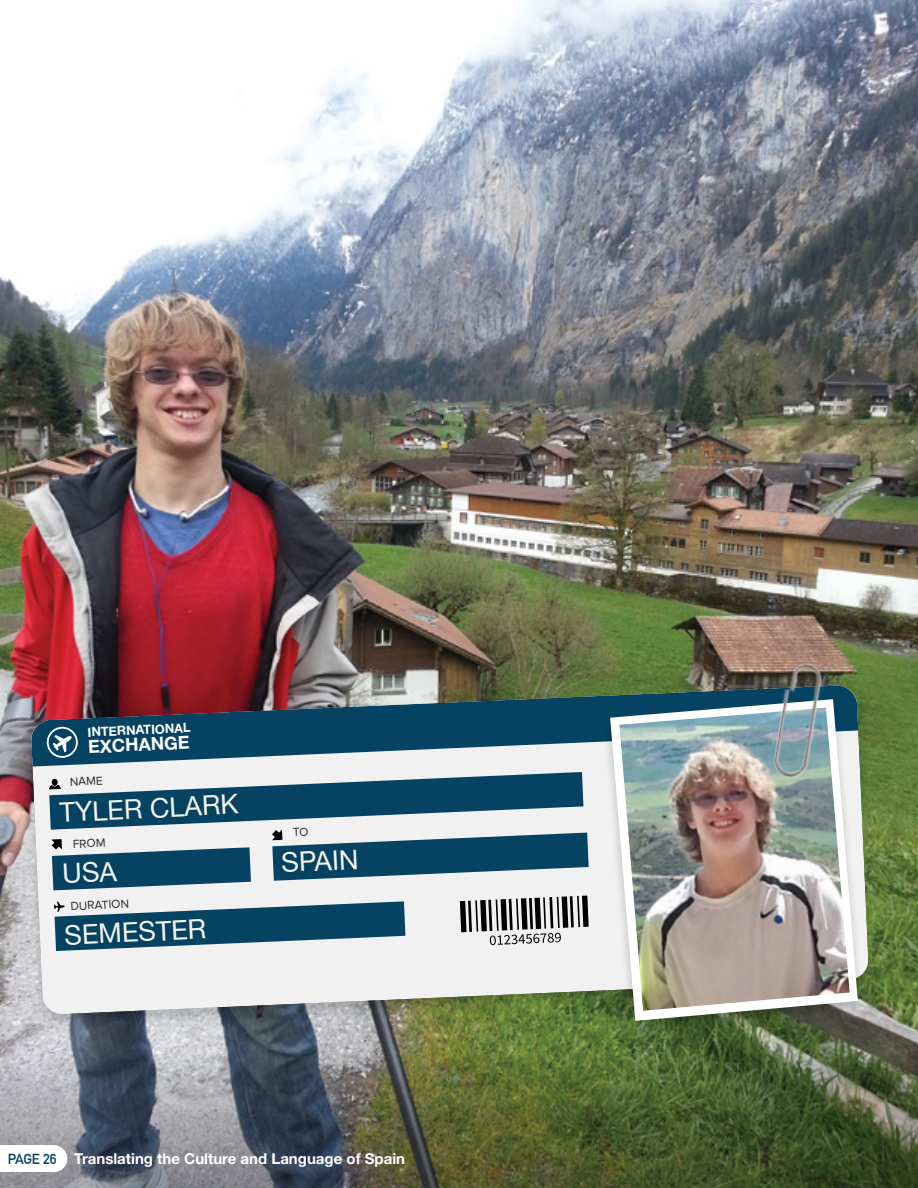
<style>
.page{position:relative;width:918px;height:1188px;background:#fff}
.page>*{position:absolute;margin:0;border:0;box-sizing:border-box;transform-origin:0 0}
.t1{font:27px "Helvetica Neue";color:#f5f4ec}
.t2{font:700 18px "Helvetica Neue";color:#fff}
.t3{font:700 15px "Helvetica Neue";color:#fff}
.t4{font:700 12.75px "Helvetica Neue";color:#fff}
.t5{font:12px "Proxima Nova";color:#2b2d2d}
.s1{font-family:"DIN Alternate";font-size:14.25px;color:#064363}
</style>
<div class="page">
<img style="left:0;top:0;width:918px;height:1052px">
<div style="left:20px;top:682px;width:860px;height:351px;background:#000;opacity:.2"></div>
<svg style="left:31px;top:685px;width:838px;height:330px;fill:#f1f1f2"></svg>
<svg style="left:31px;top:685px;width:827px;height:82px;background:#506271"></svg>
<svg style="left:460px;top:896px;width:129px;height:49px"></svg>
<svg style="left:46px;top:726px;width:32px;height:32px"></svg>
<svg style="left:54px;top:901px;width:351px;height:50px"></svg>
<div style="left:602px;top:697px;width:264px;height:337px;background:#000;opacity:.2"></div>
<svg style="left:610px;top:699px;width:248px;height:322px"></svg>
<img style="left:619px;top:708px;width:231px;height:303px">
<img style="left:751px;top:651px;width:97px;height:139px">
<img style="left:0;top:1052px;width:918px;height:136px">
<div style="left:40px;top:1145px;width:27px;height:27px;background:#fff;border-radius:50%"></div>
<div style="left:0;top:1145px;width:54px;height:27px;background:#fff"></div>
<svg style="left:49px;top:772px;width:540px;height:118px"></svg>
<p class="t4" style="left:87px;top:725px;width:104px;rotate:-3deg">INTERNATIONAL</p>
<p class="t2" style="left:88px;top:735px;width:103px;rotate:-2deg">EXCHANGE</p>
<p class="t5" style="left:70px;top:775px;width:34px;rotate:-3deg">NAME</p>
<h1 class="t1" style="left:59px;top:794px;width:181px;rotate:-3deg">TYLER CLARK</h1>
<p class="t5" style="left:73px;top:837px;width:34px;rotate:-3deg">FROM</p>
<p class="t5" style="left:70px;top:900px;width:60px;rotate:-3deg">DURATION</p>
<h1 class="t1" style="left:63px;top:916px;width:143px;rotate:-3deg">SEMESTER</h1>
<h1 class="t1" style="left:280px;top:843px;width:78px;rotate:-3deg">SPAIN</h1>
<p class="t3" style="left:8px;top:1149px;width:399px"><span class="s1">PAGE 26</span> Translating the Culture and Language of Spain</p>
</div>
